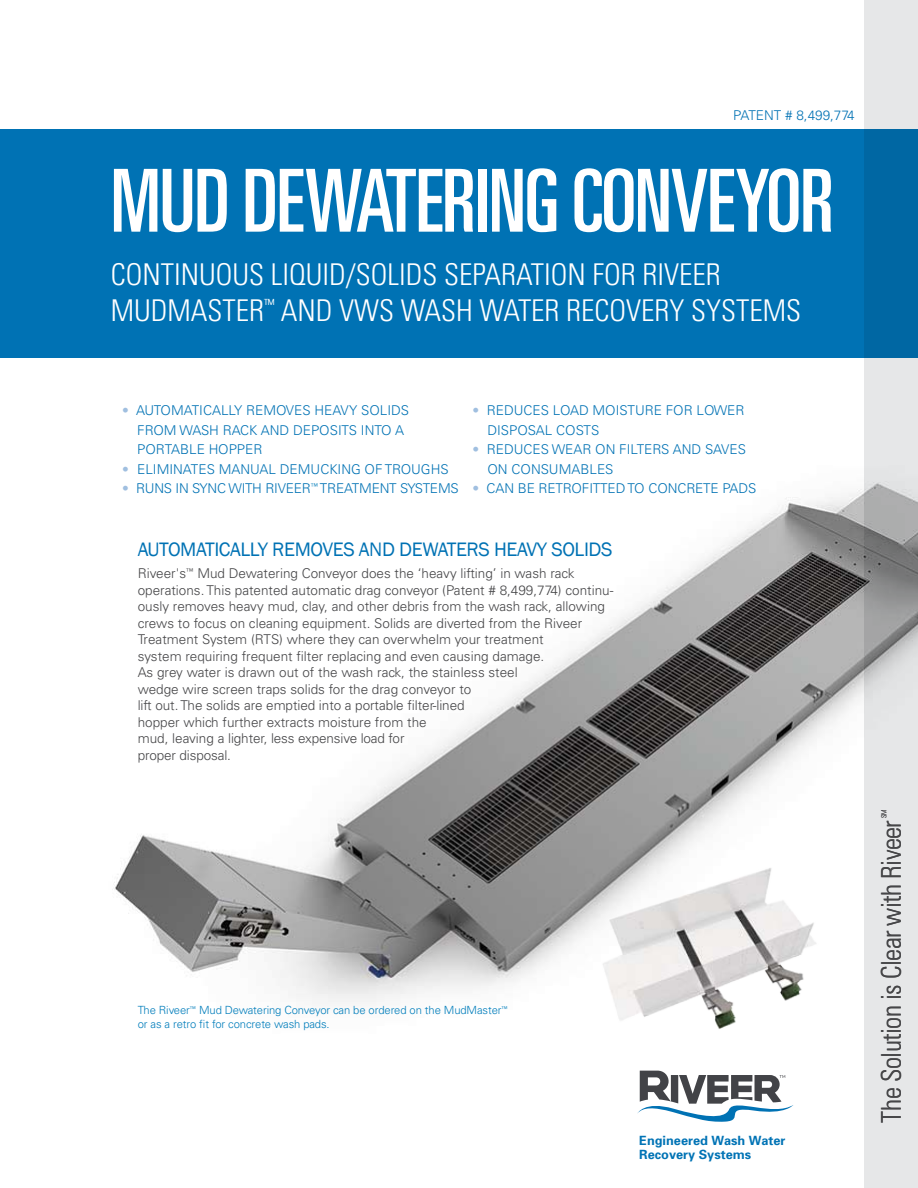
<style>
.page{position:relative;width:918px;height:1188px;background:#fff}
.page>*{position:absolute;margin:0;border:0;box-sizing:border-box;transform-origin:0 0}
.t1{font:ultra-condensed 87px "Univers";letter-spacing:-.01em;color:#fff}
.t2{font:300 condensed 30px/36px "Univers";color:#fff}
.t3{font:300 condensed 27px "Univers";letter-spacing:-.02em;color:#464648}
.t4{font:20.1px "Franklin Gothic";letter-spacing:-.02em;color:#0072b4}
.t5{font:300 13.5px/16.5px "Univers";color:#464648}
.t6{font:300 13.5px/19.5px "Univers";color:#0072b4}
.t7{font:700 12.75px/14.2px "Univers";color:#0073b5}
.t8{font:300 11.25px/13.5px "Univers";letter-spacing:-.01em;color:#007dbb}
.t9{font:300 condensed 7.05px "Univers";color:#464648}
.s1{color:#a0bfe0}
</style>
<div class="page">
<img style="left:112px;top:489px;width:752px;height:513px">
<div style="left:0;top:129px;width:918px;height:229px;background:#0072b4"></div>
<svg style="left:864px;top:0;width:54px;height:1188px;background:#adc2ce"></svg>
<svg style="left:637px;top:1071px;width:156px;height:51px"></svg>
<img style="left:594px;top:862px;width:226px;height:167px">
<p class="t6" style="left:733px;top:105px;width:9px">pate</p>
<p class="t6" style="left:764px;top:105px;width:92px">nt # 8,499,774</p>
<h1 class="t1" style="left:111px;top:151px;width:719px">MUD DEWATERING CONVEYOR</h1>
<h2 class="t2" style="left:111px;top:256px;width:671px">CONTINUOUS LIQUID/SOLIDS SEPARATION FOR RIVEER<br>MUDMASTER <sup>™</sup> AND VWS WASH WATER RECOVERY SYSTEMS</h2>
<p class="t6" style="left:137px;top:400px;width:258px;text-indent:-15px"><span class="s1">•</span> AUTOMATICally r Emoves heavy so lids from</p>
<p class="t6" style="left:179px;top:420px;width:53px">was h rac</p>
<p class="t6" style="left:249px;top:420px;width:53px">k and deposits</p>
<p class="t6" style="left:361px;top:420px;width:42px">into a</p>
<p class="t6" style="left:122px;top:439px;width:11px">porta</p>
<p class="t6" style="left:180px;top:439px;width:48px">ble hopper</p>
<p class="t6" style="left:122px;top:459px;width:70px"><span class="s1">•</span> elimi nates</p>
<p class="t6" style="left:219px;top:459px;width:72px">manual demuc</p>
<p class="t6" style="left:329px;top:459px;width:66px">king of trou</p>
<p class="t6" style="left:421px;top:459px;width:28px">ghs</p>
<p class="t6" style="left:122px;top:478px;width:173px"><span class="s1">•</span> Ru ns i n sync with riveer</p>
<p class="t6" style="left:311px;top:478px;width:19px"><sup>™</sup>treatme</p>
<p class="t6" style="left:380px;top:478px;width:45px">nt systems</p>
<p class="t6" style="left:472px;top:400px;width:33px"><span class="s1">•</span> Reduces</p>
<p class="t6" style="left:553px;top:400px;width:18px">load</p>
<p class="t6" style="left:593px;top:400px;width:10px">moisture</p>
<p class="t6" style="left:666px;top:400px;width:71px">for lower</p>
<p class="t6" style="left:472px;top:420px;width:11px">disposa</p>
<p class="t6" style="left:545px;top:420px;width:21px">l costs</p>
<p class="t6" style="left:472px;top:439px;width:33px"><span class="s1">•</span> Reduces</p>
<p class="t6" style="left:552px;top:439px;width:23px">wear</p>
<p class="t6" style="left:595px;top:439px;width:51px">on filters</p>
<p class="t6" style="left:673px;top:439px;width:65px">and saves</p>
<p class="t6" style="left:472px;top:459px;width:79px">on consuma</p>
<p class="t6" style="left:580px;top:459px;width:25px">bles</p>
<p class="t6" style="left:472px;top:478px;width:76px"><span class="s1">•</span> Can be retro</p>
<p class="t6" style="left:582px;top:478px;width:16px">fitted</p>
<p class="t6" style="left:628px;top:478px;width:59px">to concrete</p>
<p class="t6" style="left:722px;top:478px;width:9px">pads</p>
<h3 class="t4" style="left:138px;top:537px;width:476px">AUTOMATICALLY REMOVES AND DEWATERS HEAVY SOLIDS</h3>
<p class="t5" style="left:138px;top:565px;width:477px">Riveer's<sup>™</sup> Mud Dewatering Conveyor does the ‘heavy lifting’ in wash rack operations. This patented automatic drag conveyor (Patent # 8,499,774) continu&shy;ously removes heavy mud, clay, and other debris from the wash rack, allowing crews to focus on cleaning equipment. Solids are diverted from the Riveer Treatment System (RTS) where they can overwhelm your treatment<br>system requiring frequent filter replacing and even causing damage.<br>As grey water is drawn out of the wash rack, the stainless steel<br>wedge wire screen traps solids for the drag conveyor to<br>lift out. The solids are emptied into a portable filter-lined<br>hopper which further extracts moisture from the<br>mud, leaving a lighter, less expensive load for<br>proper disposal.</p>
<p class="t8" style="left:138px;top:1003px;width:372px">The Riveer<sup>™</sup> Mud Dewatering Conveyor can be ordered on the MudMaster<sup>™ </sup>or as a retro fit for concrete wash pads.</p>
<p class="t7" style="left:639px;top:1133px;width:148px">Engineered Wash Water<br>Recovery Systems</p>
<p class="t9" style="left:880px;top:818px;width:10px;rotate:-90deg">SM</p>
<h3 class="t3" style="left:875px;top:1123px;width:305px;rotate:-90deg">THE SOLUTION IS CLEAR WITH RIVEER</h3>
</div>
